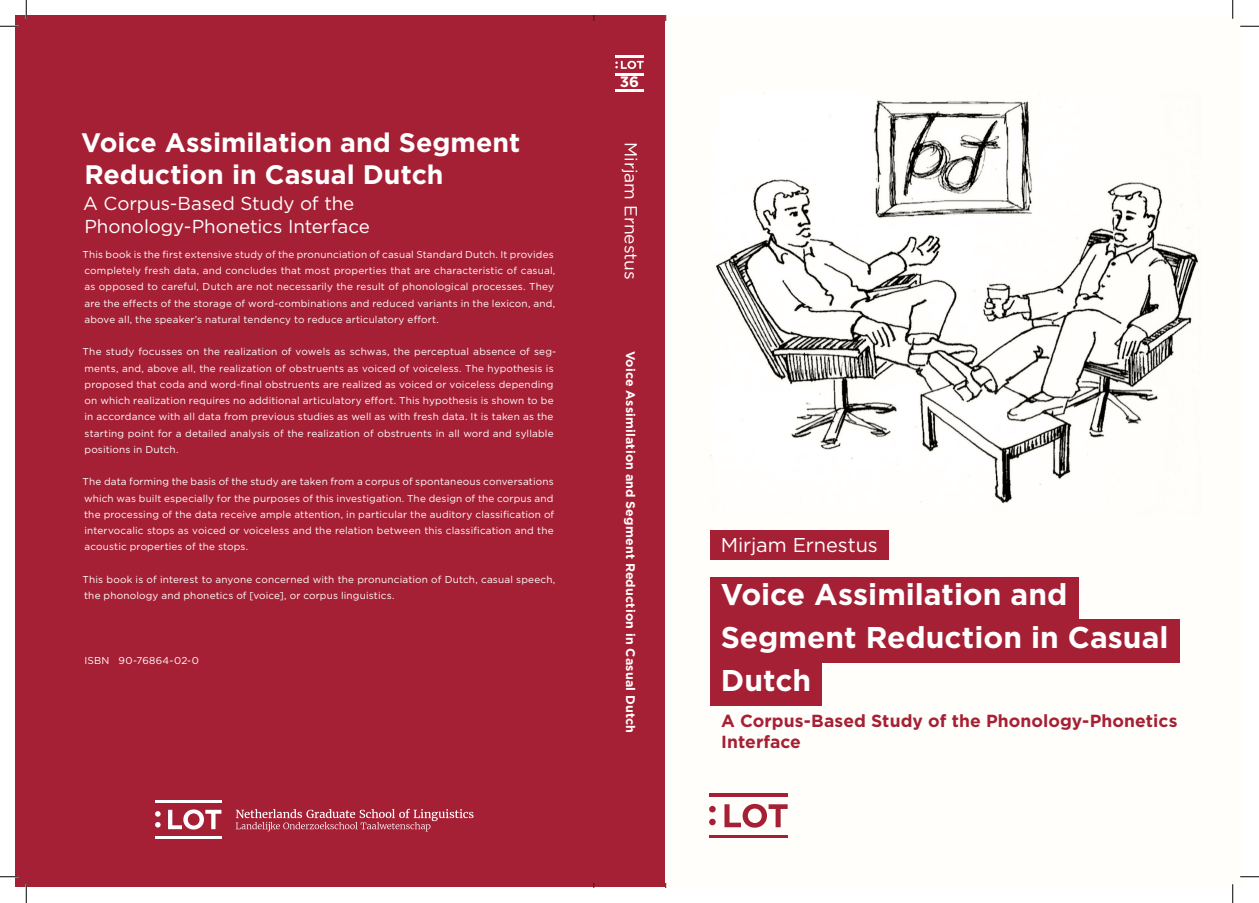
<style>
.page{position:relative;width:1259px;height:903px;background:#fff}
.page>*{position:absolute;margin:0;border:0;box-sizing:border-box;transform-origin:0 0}
.t1{font:700 30px/42.9px "Gotham";color:#fff}
.t2{font:700 26.75px/32.1px "Gotham";color:#fff}
.t3{font:20px "Gotham";letter-spacing:-.005em;color:#fff}
.t4{font:18.75px "Gotham";letter-spacing:-.005em;color:#fff}
.t5{font:700 17.5px "Gotham";color:#a62035}
.t6{font:17.5px "Gotham";letter-spacing:-.005em;color:#fff}
.t7{font:700 15px "Gotham";color:#fff}
.t8{font:700 12.5px "Gotham";letter-spacing:.01em;color:#fff}
.Alineastijl_1{font:10px/16.2px "Gotham";letter-spacing:.015em;color:#fff}
</style>
<div class="page">
<div style="left:16px;top:16px;width:1227px;height:871px;background:#a62035"></div>
<div style="left:665px;top:16px;width:578px;height:871px;background:#fffefa"></div>
<img style="left:710px;top:100px;width:489px;height:404px">
<hr style="left:615px;top:56px;width:28px;height:2px;background:#fff">
<hr style="left:615px;top:90px;width:28px;height:2px;background:#fff">
<svg style="left:615px;top:61px;width:28px;height:8px"></svg>
<hr style="left:615px;top:73px;width:28px;height:2px;background:#fff">
<svg style="left:236px;top:809px;width:237px;height:22px"></svg>
<hr style="left:155px;top:800px;width:66px;height:3px;background:#fff">
<hr style="left:155px;top:836px;width:66px;height:2px;background:#fff">
<svg style="left:168px;top:809px;width:53px;height:20px"></svg>
<svg style="left:155px;top:811px;width:6px;height:16px"></svg>
<hr style="left:709px;top:793px;width:78px;height:3px;background:#a62035">
<hr style="left:709px;top:835px;width:78px;height:3px;background:#a62035">
<svg style="left:724px;top:804px;width:63px;height:24px"></svg>
<svg style="left:709px;top:806px;width:6px;height:6px"></svg>
<svg style="left:709px;top:819px;width:6px;height:6px"></svg>
<div style="left:710px;top:577px;width:368px;height:43px;background:#a62035"></div>
<div style="left:710px;top:620px;width:469px;height:43px;background:#a62035"></div>
<div style="left:710px;top:663px;width:112px;height:43px;background:#a62035"></div>
<div style="left:710px;top:530px;width:178px;height:30px;background:#a62035"></div>
<svg style="left:0;top:25px;width:19px;height:2px"></svg>
<svg style="left:1240px;top:25px;width:19px;height:2px"></svg>
<svg style="left:0;top:876px;width:19px;height:1px"></svg>
<svg style="left:1240px;top:876px;width:19px;height:1px"></svg>
<svg style="left:25px;top:0;width:2px;height:19px"></svg>
<svg style="left:25px;top:884px;width:2px;height:19px"></svg>
<svg style="left:1232px;top:0;width:1px;height:19px"></svg>
<svg style="left:1232px;top:884px;width:1px;height:19px"></svg>
<p class="t2" style="left:81px;top:126px;width:440px">Voice Assimilation and Segment<br>Reduction in Casual Dutch</p>
<p class="t4" style="left:83px;top:192px;width:273px">A Corpus-Based Study of the</p>
<p class="t4" style="left:84px;top:214px;width:287px">Phonology-Phonetics Interface</p>
<p class="Alineastijl_1" style="left:83px;top:246px;width:474px">This book is the first extensive study of the pronunciation of casual Standard Dutch. It provides completely fresh data, and concludes that most properties that are characteristic of casual, as opposed to careful, Dutch are not necessarily the result of phonological processes. They are the effects of the storage of word-combinations and reduced variants in the lexicon, and, above all, the speaker’s natural tendency to reduce articulatory effort.</p>
<p class="Alineastijl_1" style="left:83px;top:343px;width:475px">The study focusses on the realization of vowels as schwas, the perceptual absence of seg&shy;ments, and, above all, the realization of obstruents as voiced of voiceless. The hypothesis is proposed that coda and word-final obstruents are realized as voiced or voiceless depending on which realization requires no additional articulatory effort. This hypothesis is shown to be in accordance with all data from previous studies as well as with fresh data. It is taken as the starting point for a detailed analysis of the realization of obstruents in all word and syllable positions in Dutch.</p>
<p class="Alineastijl_1" style="left:83px;top:473px;width:473px;text-align:justify">The data forming the basis of the study are taken from a corpus of spontaneous conversations which was built especially for the purposes of this investigation. The design of the corpus and the processing of the data receive ample attention, in particular the auditory classification of intervocalic stops as voiced or voiceless and the relation between this classification and the acoustic properties of the stops.</p>
<p class="Alineastijl_1" style="left:83px;top:571px;width:474px">This book is of interest to anyone concerned with the pronunciation of Dutch, casual speech, the phonology and phonetics of [voice], or corpus linguistics.</p>
<p class="Alineastijl_1" style="left:84px;top:652px;width:116px">ISBN 90-76864-02-0</p>
<p class="t7" style="left:620px;top:72px;width:21px">36</p>
<p class="t6" style="left:642px;top:142px;width:139px;rotate:90deg">Mirjam Ernestus</p>
<p class="t8" style="left:639px;top:350px;width:384px;rotate:90deg">Voice Assimilation and Segment Reduction in Casual Dutch</p>
<p class="t3" style="left:720px;top:532px;width:159px">Mirjam Ernestus</p>
<p class="t1" style="left:720px;top:573px;width:348px">Voice Assimilation and</p>
<p class="t1" style="left:720px;top:616px;width:449px">Segment Reduction in Casual<br>Dutch</p>
<p class="t5" style="left:721px;top:709px;width:458px">A Corpus-Based Study of the Phonology-Phonetics</p>
<p class="t5" style="left:721px;top:730px;width:81px">Interface</p>
</div>
